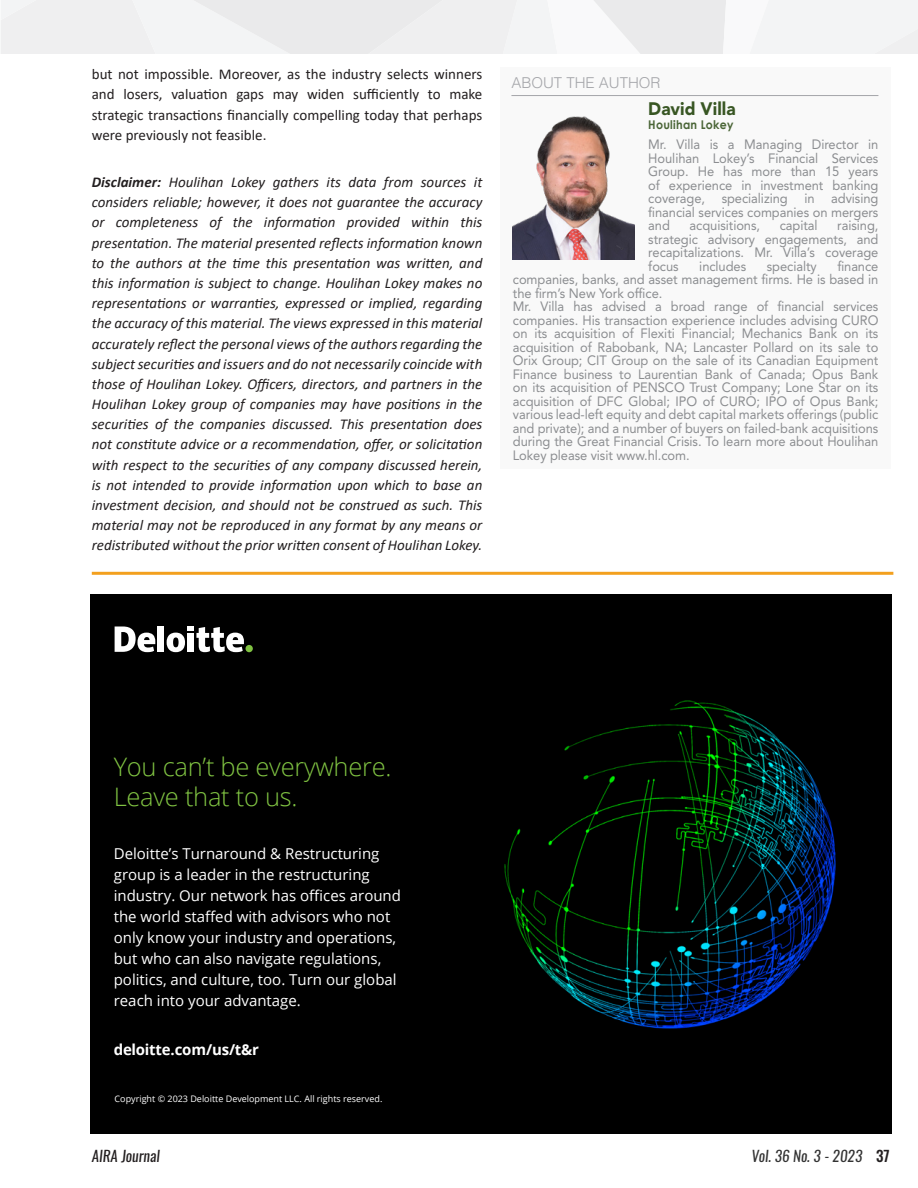
<style>
.page{position:relative;width:918px;height:1188px;background:#fff}
.page>*{position:absolute;margin:0;border:0;box-sizing:border-box;transform-origin:0 0}
.t1{font:300 25.5px/30.6px "Open Sans";letter-spacing:-.01em;color:#80c342}
.Article_-_Body{font:900 18px "Avenir LT Std";color:#385623;scale:.96 1}
.t2{font:italic 15px/20.2px "Calibri";color:#231f20;text-align:justify}
.t3{font:15px/21px "Open Sans";color:#fff}
.t4{font:15px/20.2px "Calibri";color:#231f20;text-align:justify}
.t5{font:700 15px "Open Sans";letter-spacing:-.02em;color:#fff}
.t6{font:italic 15px "Oswald";color:#333}
.Article_-_Body-2{font:300 15px "Helvetica";color:#a5a6aa}
.t7{font:italic 15px "Oswald";color:#231f20}
.Article_-_Body-3{font:13.5px/13.5px "Avenir LT Std";letter-spacing:-.005em;color:#8b8d90;text-align:justify;scale:.96 1}
.Article_-_Body-4{font:700 12px "Century Gothic";letter-spacing:.025em;color:#4a6537;scale:.92 1}
.t8{font:9px "Open Sans";color:#fff}
.s1{font-weight:700}
.s2{font-style:inherit}
.s3{font-weight:500;font-style:normal;color:#231f20}
</style>
<div class="page">
<hr style="left:92px;top:572px;width:801px;height:3px;background:#f3a01e">
<div style="left:500px;top:67px;width:391px;height:402px;background:#f9f9f9"></div>
<hr style="left:511px;top:95px;width:367px;height:1px;background:#a5a6aa">
<img style="left:513px;top:116px;width:122px;height:143px">
<svg style="left:1px;top:0;width:917px;height:54px"></svg>
<div style="left:91px;top:594px;width:801px;height:540px;background:#000"></div>
<img style="left:504px;top:700px;width:332px;height:329px">
<div style="left:246px;top:645px;width:7px;height:7px;background:#80c242;border-radius:50%"></div>
<div style="left:158px;top:626px;width:6px;height:26px;background:#fff"></div>
<svg style="left:167px;top:626px;width:77px;height:26px"></svg>
<svg style="left:115px;top:627px;width:40px;height:25px"></svg>
<p class="t4" style="left:92px;top:64px;width:392px">but not impossible. Moreover, as the industry selects winners and losers, valuation gaps may widen sufficiently to make strategic transactions financially compelling today that perhaps were previously not feasible.</p>
<p class="t2" style="left:92px;top:171px;width:392px"><span class="s1">Disclaimer:</span> Houlihan Lokey gathers its data from sources it considers reliable; however, it does not guarantee the accuracy or completeness of the information provided within this presentation. The material presented reflects information known to the authors at the time this presentation was written, and this information is subject to change. Houlihan Lokey makes no representations or warranties, expressed or implied, regarding the accuracy of this material. The views expressed in this material accurately reflect the personal views of the authors regarding the subject securities and issuers and do not necessarily coincide with those of Houlihan Lokey. Officers, directors, and partners in the Houlihan Lokey group of companies may have positions in the securities of the companies discussed. This presentation does not constitute advice or a recommendation, offer, or solicitation with respect to the securities of any company discussed herein, is not intended to provide information upon which to base an investment decision, and should not be construed as such. This material may not be reproduced in any format by any means or redistributed without the prior written consent of Houlihan Lokey.</p>
<p class="Article_-_Body-2" style="left:511px;top:73px;width:151px">ABOUT THE AUTHOR</p>
<p class="Article_-_Body" style="left:648px;top:98px;width:92px">David Villa</p>
<p class="Article_-_Body-4" style="left:648px;top:116px;width:94px">Houlihan Lokey</p>
<p class="Article_-_Body-3" style="left:648px;top:138px;width:241px">Mr. Villa is a Managing Director in Houlihan Lokey’s Financial Services Group. He has more than 15 years of experience in investment banking coverage, specializing in advising financial services companies on mergers and</p>
<p class="Article_-_Body-3" style="left:690px;top:219px;width:75px">acquisitions,</p>
<p class="Article_-_Body-3" style="left:780px;top:219px;width:41px">capital</p>
<p class="Article_-_Body-3" style="left:648px;top:219px;width:241px;text-indent:189px">raising, strategic advisory engagements, and recapitalizations. Mr. Villa’s coverage focus</p>
<p class="Article_-_Body-3" style="left:513px;top:259px;width:382px;text-indent:324px">finance companies, banks, and asset management firms. He is based in the firm’s New York office.</p>
<p class="Article_-_Body-3" style="left:513px;top:300px;width:382px">Mr. Villa has advised a broad range of financial services companies. His transaction experience includes advising CURO on its acquisition of Flexiti Financial; Mechanics Bank on its acquisition of Rabobank, NA; Lancaster Pollard on its sale to Orix Group; CIT Group on the sale of its Canadian Equipment Finance business to Laurentian Bank of Canada; Opus Bank on its acquisition of PENSCO Trust Company; Lone Star on its acquisition of DFC Global; IPO of CURO; IPO of Opus Bank; various lead-left equity and debt capital markets offerings (public and private); and a number of buyers on failed-bank acquisitions during the Great Financial Crisis. To learn more about Houlihan Lokey please visit www.hl.com.</p>
<p class="Article_-_Body-3" style="left:699px;top:259px;width:50px">includes</p>
<p class="Article_-_Body-3" style="left:767px;top:259px;width:54px">specialty</p>
<p class="t1" style="left:114px;top:751px;width:279px">You can’t be everywhere.<br>Leave that to us.</p>
<p class="t3" style="left:114px;top:843px;width:289px">Deloitte’s <span class="s2">Turnaround &amp;</span> Restructuring <span class="s2">g</span>roup is a leader in the restructuring industry. Our network has offices around the world staffed with advisors who not only know your industry and operations, but who can also navigate regulations, politics, and culture, too. Turn our global reach into your advantage.</p>
<p class="t5" style="left:114px;top:1039px;width:147px">deloitte.com/us/t&amp;r</p>
<p class="t8" style="left:115px;top:1092px;width:269px">Copyright © 2023 Deloitte Development LLC. All rights reserved.</p>
<p class="t7" style="left:92px;top:1146px;width:69px">AIRA Journal</p>
<p class="t6" style="left:751px;top:1146px;width:140px">Vol. 36 No. 3 - 2023 <span class="s3">37</span></p>
</div>
